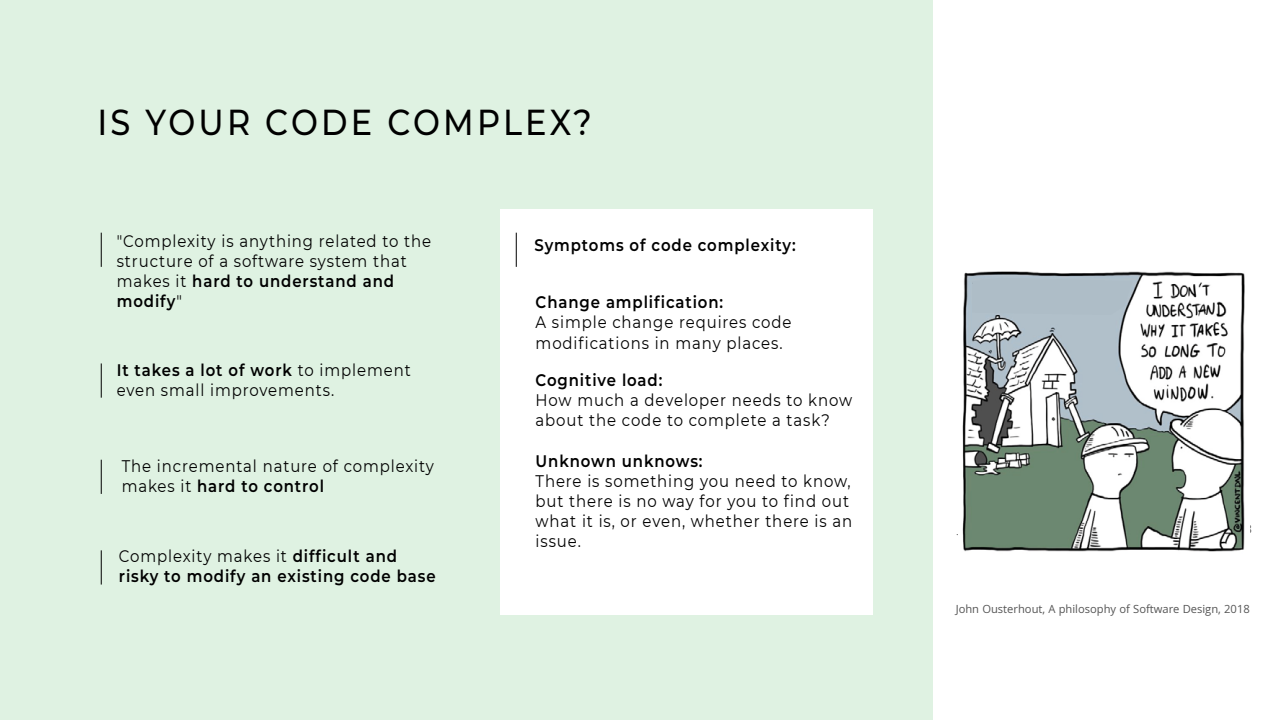
<style>
.page{position:relative;width:1280px;height:720px;background:#fff}
.page>*{position:absolute;margin:0;border:0;box-sizing:border-box;transform-origin:0 0}
.t1{font:500 36px "Montserrat";letter-spacing:.1em;color:#000;scale:.89 1}
.t2{font:16.8px/20.1px "Montserrat";letter-spacing:.06em;color:#000;scale:.89 1}
.t3{font:600 16.8px/20.1px "Montserrat";letter-spacing:.06em;color:#000;scale:.89 1}
.t4{font:12px "Khula";color:#565656}
.s1{font-weight:600}
.s2{font-weight:400}
</style>
<div class="page">
<div style="left:0;top:0;width:932px;height:720px;background:#dff2e2"></div>
<hr style="left:101px;top:363px;width:1px;height:35px;background:#000">
<hr style="left:101px;top:233px;width:1px;height:34px;background:#000">
<hr style="left:101px;top:460px;width:1px;height:34px;background:#000">
<hr style="left:101px;top:550px;width:1px;height:35px;background:#000">
<div style="left:500px;top:209px;width:373px;height:405px;background:#fff"></div>
<img style="left:962px;top:271px;width:283px;height:281px">
<div style="left:972px;top:278px;width:161px;height:37px;background:#aebdc7"></div>
<hr style="left:516px;top:233px;width:1px;height:34px;background:#000">
<h1 class="t1" style="left:97px;top:97px;width:557px">IS YOUR CODE COMPLEX?</h1>
<p class="t2" style="left:117px;top:230px;width:355px">"Complexity is anything related to the structure of a software system that makes it <span class="s1">hard to understand and modify</span>"</p>
<p class="t2" style="left:117px;top:359px;width:332px"><span class="s1">It takes a lot of work</span> to implement even small improvements.</p>
<p class="t2" style="left:122px;top:456px;width:352px">The incremental nature of complexity makes it <span class="s1">hard to control</span></p>
<p class="t3" style="left:119px;top:546px;width:357px"><span class="s2">Complexity makes it</span> difficult and risky to modify an existing code base</p>
<p class="t3" style="left:535px;top:234px;width:295px">Symptoms of code complexity:</p>
<p class="t3" style="left:536px;top:292px;width:212px">Change amplification:</p>
<p class="t2" style="left:536px;top:312px;width:289px">A simple change requires code modifications in many places.</p>
<p class="t3" style="left:536px;top:369px;width:144px">Cognitive load:</p>
<p class="t2" style="left:536px;top:390px;width:357px">How much a developer needs to know about the code to complete a task?</p>
<p class="t3" style="left:536px;top:450px;width:189px">Unknown unknows:</p>
<p class="t2" style="left:536px;top:470px;width:357px">There is something you need to know, but there is no way for you to find out what it is, or even, whether there is an issue.</p>
<p class="t4" style="left:956px;top:602px;width:296px">John Ousterhout, A philosophy of Software Design, 2018</p>
</div>
